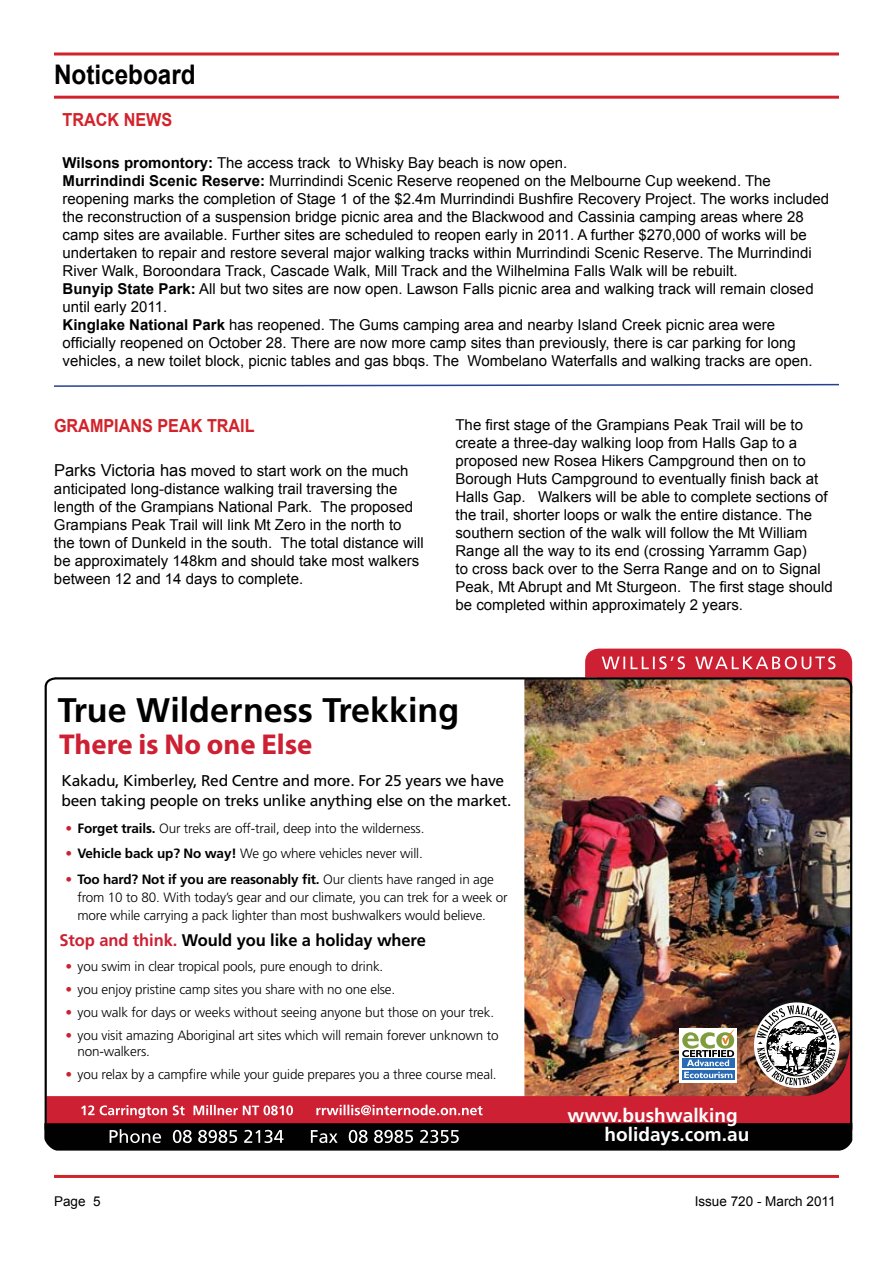
<style>
.page{position:relative;width:893px;height:1263px;background:#fff}
.page>*{position:absolute;margin:0;border:0;box-sizing:border-box;transform-origin:0 0}
.t1{font:700 34.05px "Frutiger";color:#000}
.t2{font:700 28.8px "Myriad Pro";color:#ce2033}
.t3{font:700 27px "Arial";color:#000;scale:.9 1}
.t4{font:700 19.05px/18.6px "Frutiger";color:#fff}
.t5{font:700 18px "Arial";color:#d2232a;scale:.9 1}
.t6{font:700 16.8px "Frutiger";letter-spacing:-.005em;color:#000}
.t7{font:15.6px/19.5px "Frutiger";letter-spacing:-.02em;color:#000}
.t8{font:15px/18px "Arial";color:#000}
.t9{font:300 13.5px/18px "Frutiger";letter-spacing:-.01em;color:#000}
.t10{font:13.5px "Arial";color:#000}
.s1{font-weight:700}
.s2{font-size:16.5px}
.s3{font-weight:700;color:#cd2032}
.s4{color:#cd2032}
</style>
<div class="page">
<hr style="left:54px;top:53px;width:785px;height:3px;background:#d2232a">
<hr style="left:54px;top:1175px;width:785px;height:3px;background:#d2232a">
<hr style="left:54px;top:96px;width:785px;height:3px;background:#d2232a">
<svg style="left:54px;top:383px;width:785px;height:4px"></svg>
<img style="left:45px;top:677px;width:807px;height:428px">
<svg style="left:754px;top:1002px;width:85px;height:86px"></svg>
<svg style="left:757px;top:1005px;width:79px;height:80px"></svg>
<div style="left:679px;top:1028px;width:58px;height:55px;background:#fff"></div>
<svg style="left:682px;top:1078px;width:52px;height:2px"></svg>
<svg style="left:682px;top:1029px;width:53px;height:49px"></svg>
<img style="left:585px;top:649px;width:267px;height:45px">
<svg style="left:44px;top:1105px;width:808px;height:45px;background:#5f1f26"></svg>
<h3 class="t3" style="left:54px;top:57px;width:159px">Noticeboard</h3>
<p class="t5" style="left:63px;top:108px;width:123px">TRACK NEWS</p>
<p class="t8" style="left:63px;top:154px;width:768px"><span class="s1">Wilsons promontory:</span> The access track to Whisky Bay beach is now open.<br><span class="s1">Murrindindi Scenic Reserve:</span> Murrindindi Scenic Reserve reopened on the Melbourne Cup weekend. The reopening marks the completion of Stage 1 of the $2.4m Murrindindi Bushfire Recovery Project. The works included the reconstruction of a suspension bridge picnic area and the Blackwood and Cassinia camping areas where 28 camp sites are available. Further sites are scheduled to reopen early in 2011. A further $270,000 of works will be undertaken to repair and restore several major walking tracks within Murrindindi Scenic Reserve. The Murrindindi River Walk, Boroondara Track, Cascade Walk, Mill Track and the Wilhelmina Falls Walk will be rebuilt.<br><span class="s1">Bunyip State Park:</span> All but two sites are now open. Lawson Falls picnic area and walking track will remain closed until early 2011.<br><span class="s1">Kinglake National Park</span> has reopened. The Gums camping area and nearby Island Creek picnic area were officially reopened on October 28. There are now more camp sites than previously, there is car parking for long vehicles, a new toilet block, picnic tables and gas bbqs. The Wombelano Waterfalls and walking tracks are open.</p>
<p class="t5" style="left:54px;top:414px;width:225px">GRAMPIANS PEAK TRAIL</p>
<p class="t8" style="left:54px;top:462px;width:371px"><span class="s2">Parks Victoria has</span> moved to start work on the much anticipated long-distance walking trail traversing the length of the Grampians National Park. The proposed Grampians Peak Trail will link Mt Zero in the north to the town of Dunkeld in the south. The total distance will be approximately 148km and should take most walkers between 12 and 14 days to complete.</p>
<p class="t8" style="left:455px;top:416px;width:379px">The first stage of the Grampians Peak Trail will be to create a three-day walking loop from Halls Gap to a proposed new Rosea Hikers Campground then on to Borough Huts Campground to eventually finish back at Halls Gap. Walkers will be able to complete sections of the trail, shorter loops or walk the entire distance. The southern section of the walk will follow the Mt William Range all the way to its end (crossing Yarramm Gap)<br>to cross back over to the Serra Range and on to Signal Peak, Mt Abrupt and Mt Sturgeon. The first stage should be completed within approximately 2 years.</p>
<h1 class="t1" style="left:58px;top:690px;width:403px">True Wilderness Trekking</h1>
<h2 class="t2" style="left:59px;top:726px;width:255px">There is No one Else</h2>
<p class="t7" style="left:62px;top:771px;width:451px">Kakadu, Kimberley, Red Centre and more. For 25 years we have been taking people on treks unlike anything else on the market.</p>
<p class="t9" style="left:66px;top:820px;width:360px"><span class="s3">•</span> <span class="s1">Forget trails.</span> Our treks are off-trail, deep into the wilderness.</p>
<p class="t9" style="left:66px;top:844px;width:359px"><span class="s3">•</span> <span class="s1">Vehicle back up? No way!</span> We go where vehicles never will.</p>
<p class="t9" style="left:78px;top:870px;width:432px;text-indent:-12px"><span class="s3">•</span> <span class="s1">Too hard? Not if you are reasonably fit.</span> Our clients have ranged in age from 10 to 80. With today’s gear and our climate, you can trek for a week or more while carrying a pack lighter than most bushwalkers would believe.</p>
<p class="t6" style="left:60px;top:930px;width:368px"><span class="s4">Stop and think.</span> Would you like a holiday where</p>
<p class="t9" style="left:66px;top:957px;width:319px"><span class="s3">•</span> you swim in clear tropical pools, pure enough to drink.</p>
<p class="t9" style="left:66px;top:980px;width:331px"><span class="s4">•</span> you enjoy pristine camp sites you share with no one else.</p>
<p class="t9" style="left:66px;top:1003px;width:430px"><span class="s4">•</span> you walk for days or weeks without seeing anyone but those on your trek.</p>
<p class="t9" style="left:78px;top:1027px;width:423px;line-height:16.2px;text-indent:-12px"><span class="s4">•</span> you visit amazing Aboriginal art sites which will remain forever unknown to non-walkers.</p>
<p class="t9" style="left:66px;top:1065px;width:433px"><span class="s4">•</span> you relax by a campfire while your guide prepares you a three course meal.</p>
<p class="t4" style="left:605px;top:1106px;width:146px;text-indent:-37px">www.bushwalking holidays.com.au</p>
<p class="t10" style="left:54px;top:1192px;width:48px">Page 5</p>
<p class="t10" style="left:695px;top:1192px;width:142px">Issue 720 - March 2011</p>
</div>
